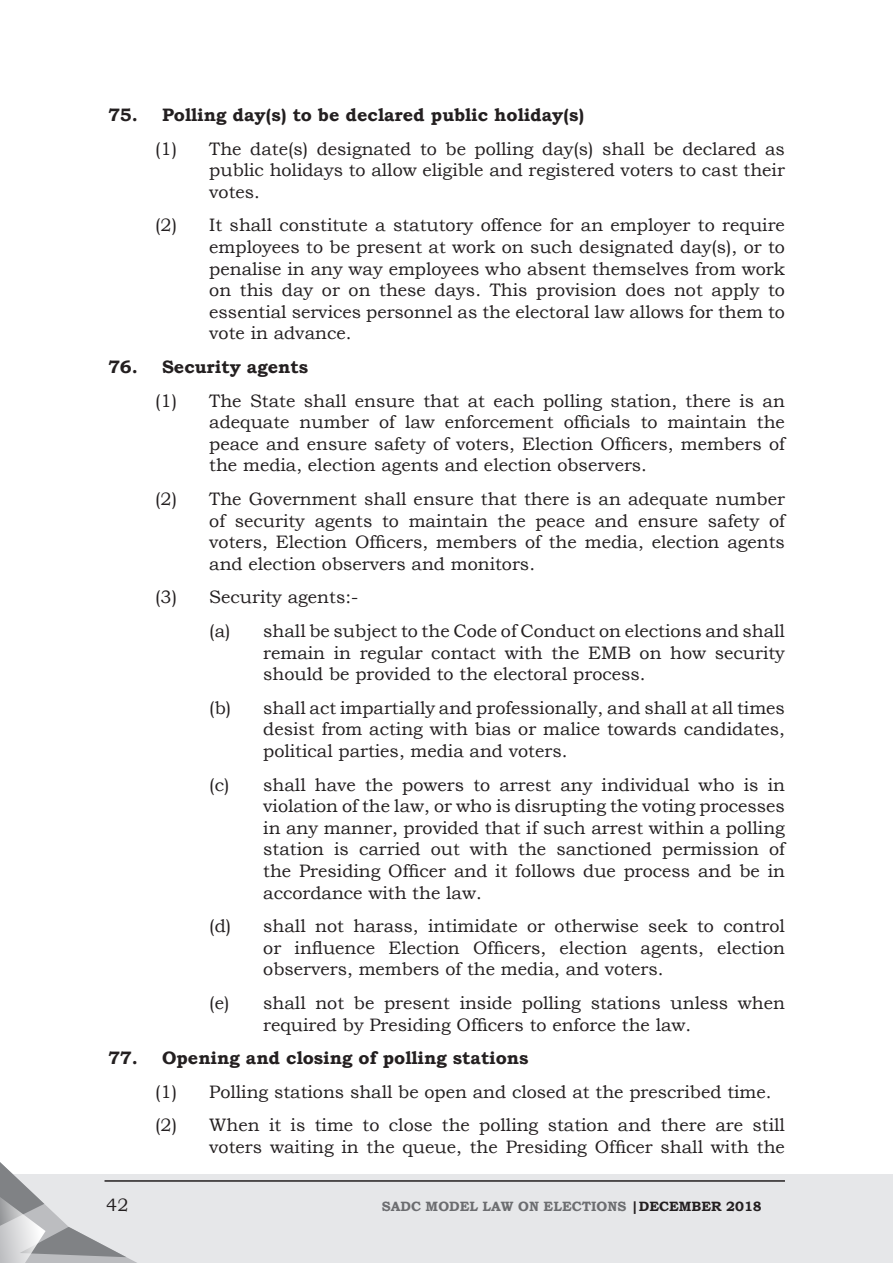
<style>
.page{position:relative;width:893px;height:1263px;background:#fff}
.page>*{position:absolute;margin:0;border:0;box-sizing:border-box;transform-origin:0 0}
.t1{font:18px/21.6px "Bookman Old Style";color:#231f20;text-align:justify}
.t2{font:700 18px "Bookman Old Style";color:#231f20}
.t3{font:700 13.5px "Bookman Old Style";color:#6c6d70}
.s1{color:#231f20}
</style>
<div class="page">
<div style="left:0;top:1175px;width:893px;height:88px;background:#e6e7e9"></div>
<hr style="left:105px;top:1180px;width:680px;height:2px;background:#231f20">
<svg style="left:0;top:1162px;width:161px;height:101px"></svg>
<p class="t2" style="left:108px;top:102px;width:478px">75. Polling day(s) to be declared public holiday(s)</p>
<p class="t1" style="left:209px;top:138px;width:577px;text-indent:-54px">(1) The date(s) designated to be polling day(s) shall be declared as public holidays to allow eligible and registered voters to cast their votes.</p>
<p class="t1" style="left:209px;top:214px;width:577px;text-indent:-54px">(2) It shall constitute a statutory offence for an employer to require employees to be present at work on such designated day(s), or to penalise in any way employees who absent themselves from work on this day or on these days. This provision does not apply to essential services personnel as the electoral law allows for them to vote in advance.</p>
<p class="t2" style="left:108px;top:354px;width:202px">76. Security agents</p>
<p class="t1" style="left:209px;top:390px;width:577px;text-indent:-54px">(1) The State shall ensure that at each polling station, there is an adequate number of law enforcement officials to maintain the peace and ensure safety of voters, Election Officers, members of the media, election agents and election observers.</p>
<p class="t1" style="left:209px;top:488px;width:577px;text-indent:-54px">(2) The Government shall ensure that there is an adequate number of security agents to maintain the peace and ensure safety of voters, Election Officers, members of the media, election agents and election observers and monitors.</p>
<p class="t1" style="left:155px;top:586px;width:205px">(3) Security agents:-</p>
<p class="t1" style="left:263px;top:620px;width:523px;text-indent:-54px">(a) shall be subject to the Code of Conduct on elections and shall remain in regular contact with the EMB on how security should be provided to the electoral process.</p>
<p class="t1" style="left:263px;top:697px;width:523px;text-indent:-54px">(b) shall act impartially and professionally, and shall at all times desist from acting with bias or malice towards candidates, political parties, media and voters.</p>
<p class="t1" style="left:263px;top:774px;width:523px;text-indent:-54px">(c) shall have the powers to arrest any individual who is in violation of the law, or who is disrupting the voting processes in any manner, provided that if such arrest within a polling station is carried out with the sanctioned permission of the Presiding Officer and it follows due process and be in accordance with the law.</p>
<p class="t1" style="left:263px;top:915px;width:523px;text-indent:-54px">(d) shall not harass, intimidate or otherwise seek to control or influence Election Officers, election agents, election observers, members of the media, and voters.</p>
<p class="t1" style="left:263px;top:992px;width:523px;text-indent:-54px">(e) shall not be present inside polling stations unless when required by Presiding Officers to enforce the law.</p>
<p class="t2" style="left:108px;top:1045px;width:422px">77. Opening and closing of polling stations</p>
<p class="t1" style="left:155px;top:1081px;width:618px">(1) Polling stations shall be open and closed at the prescribed time.</p>
<p class="t1" style="left:155px;top:1114px;width:631px;text-align:right">(2) When it is time to close the polling station and there are still voters waiting in the queue, the Presiding Officer shall with the</p>
<p class="t1" style="left:106px;top:1194px;width:24px">42</p>
<p class="t3" style="left:382px;top:1197px;width:381px">SADC MODEL LAW ON ELECTIONS <span class="s1">|DECEMBER 2018</span></p>
</div>
